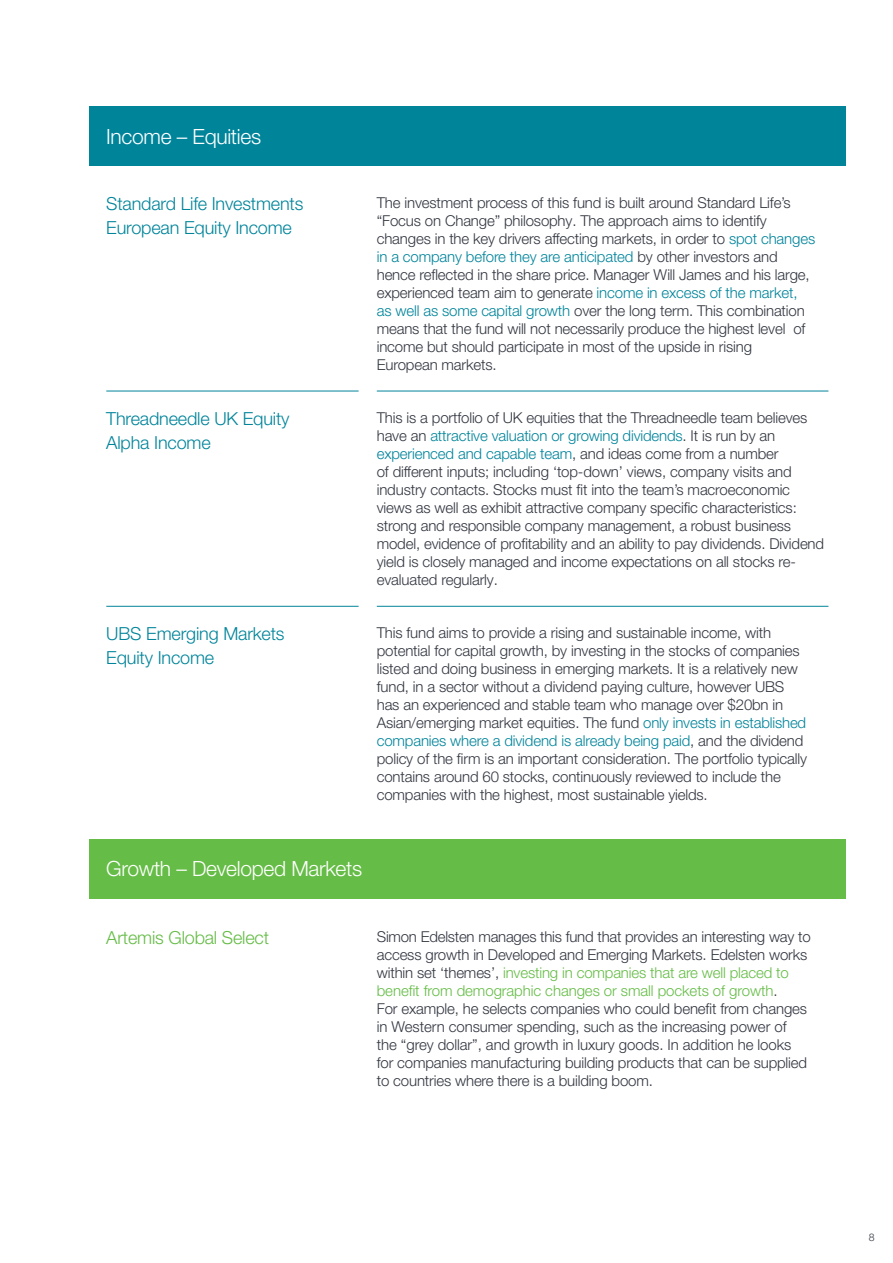
<style>
.page{position:relative;width:893px;height:1263px;background:#fff}
.page>*{position:absolute;margin:0;border:0;box-sizing:border-box;transform-origin:0 0}
.Body_10_12{font:300 21px "Helvetica Neue LT Pro";letter-spacing:-.015em;color:#fff}
.Subhead_14_16{font:300 18px/24px "Helvetica Neue LT Pro";letter-spacing:-.01em;color:#00849a}
.Subhead_14_16-2{font:300 18px "Helvetica Neue LT Pro";letter-spacing:-.01em;color:#65bc46}
.Body_10_12-2{font:300 15px/18px "Helvetica Neue LT Pro";letter-spacing:-.01em;color:#323640}
.Small_print{font:300 10.5px "Helvetica Neue LT Pro";color:#323640}
.s1{color:#00849a}
.s2{color:#65bc46}
</style>
<div class="page">
<div style="left:89px;top:106px;width:757px;height:60px;background:#00849a"></div>
<hr style="left:106px;top:391px;width:253px;height:1px;background:#00849a">
<hr style="left:106px;top:606px;width:253px;height:1px;background:#00849a">
<hr style="left:377px;top:391px;width:451px;height:1px;background:#00849a">
<hr style="left:377px;top:606px;width:451px;height:1px;background:#00849a">
<div style="left:89px;top:839px;width:757px;height:60px;background:#65bc46"></div>
<p class="Body_10_12" style="left:106px;top:123px;width:156px">Income – Equities</p>
<p class="Subhead_14_16" style="left:106px;top:191px;width:199px">Standard Life Investments<br>European Equity Income</p>
<p class="Body_10_12-2" style="left:377px;top:193px;width:440px">The investment process of this fund is built around Standard Life’s “Focus on Change” philosophy. The approach aims to identify changes in the key drivers affecting markets, in order to <span class="s1">spot changes in a company before they are anticipated</span> by other investors and hence reflected in the share price. Manager Will James and his large, experienced team aim to generate <span class="s1">income in excess of the market, as well as some capital growth</span> over the long term. This combination means that the fund will not necessarily produce the highest level of income but should participate in most of the upside in rising European markets.</p>
<p class="Subhead_14_16" style="left:106px;top:406px;width:185px">Threadneedle UK Equity<br>Alpha Income</p>
<p class="Body_10_12-2" style="left:377px;top:408px;width:449px">This is a portfolio of UK equities that the Threadneedle team believes have an <span class="s1">attractive valuation or growing dividends</span>. It is run by an <span class="s1">experienced and capable team</span>, and ideas come from a number<br>of different inputs; including ‘top-down’ views, company visits and industry contacts. Stocks must fit into the team’s macroeconomic views as well as exhibit attractive company specific characteristics: strong and responsible company management, a robust business model, evidence of profitability and an ability to pay dividends. Dividend yield is closely managed and income expectations on all stocks re&shy;evaluated regularly.</p>
<p class="Subhead_14_16" style="left:106px;top:622px;width:180px">UBS Emerging Markets<br>Equity Income</p>
<p class="Body_10_12-2" style="left:377px;top:624px;width:432px">This fund aims to provide a rising and sustainable income, with potential for capital growth, by investing in the stocks of companies listed and doing business in emerging markets. It is a relatively new fund, in a sector without a dividend paying culture, however UBS has an experienced and stable team who manage over $20bn in Asian/emerging market equities. The fund <span class="s1">only invests in established companies where a dividend is already being paid</span>, and the dividend policy of the firm is an important consideration. The portfolio typically contains around 60 stocks, continuously reviewed to include the companies with the highest, most sustainable yields.</p>
<p class="Body_10_12" style="left:106px;top:856px;width:257px">Growth – Developed Markets</p>
<p class="Subhead_14_16-2" style="left:106px;top:927px;width:164px">Artemis Global Select</p>
<p class="Body_10_12-2" style="left:377px;top:927px;width:435px">Simon Edelsten manages this fund that provides an interesting way to access growth in Developed and Emerging Markets. Edelsten works within set ‘themes’, <span class="s2">investing in companies that are well placed to benefit from demographic changes or small pockets of growth</span>.<br>For example, he selects companies who could benefit from changes in Western consumer spending, such as the increasing power of<br>the “grey dollar”, and growth in luxury goods. In addition he looks for companies manufacturing building products that can be supplied to countries where there is a building boom.</p>
<p class="Small_print" style="left:869px;top:1231px;width:7px">8</p>
</div>
